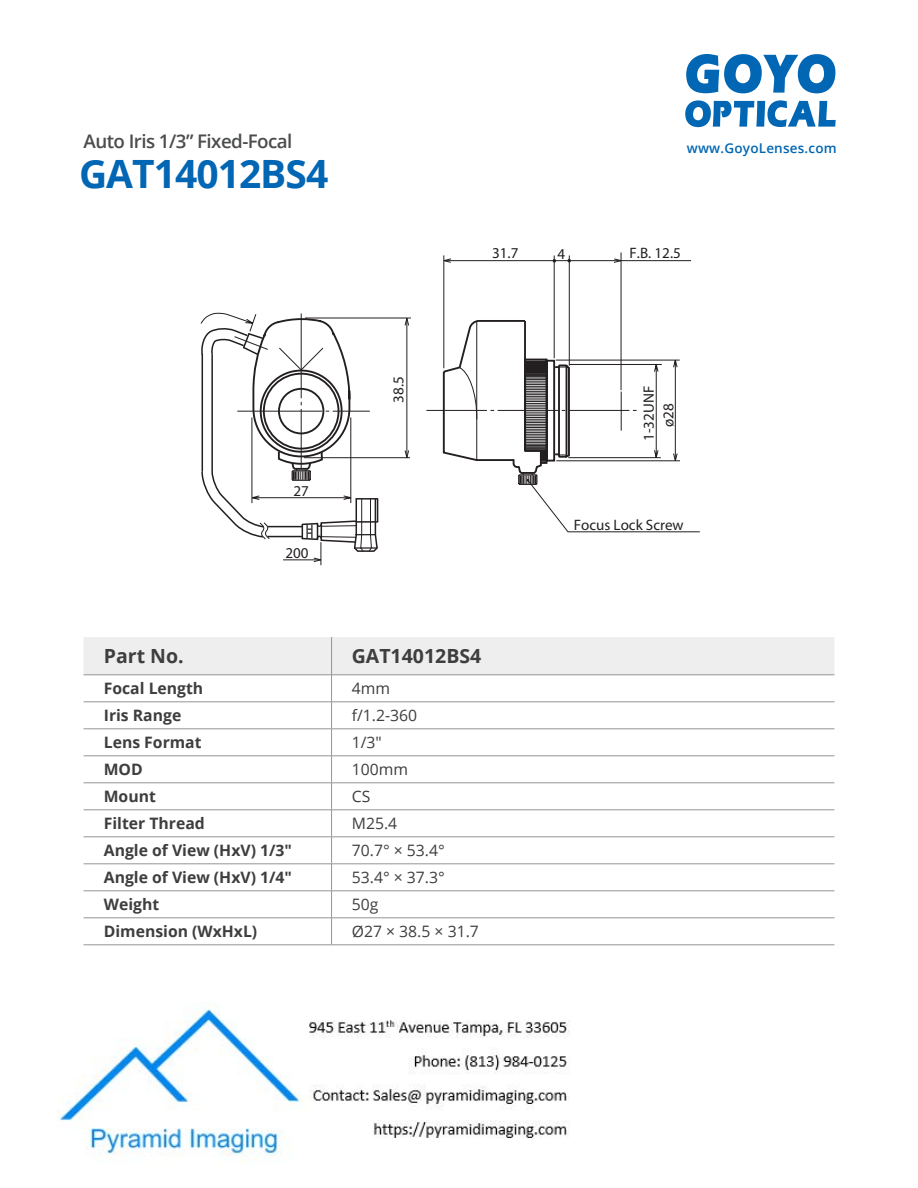
<style>
.page{position:relative;width:918px;height:1188px;background:#fff}
.page>*{position:absolute;margin:0;border:0;box-sizing:border-box;transform-origin:0 0}
.t1{font:700 39px "Open Sans";letter-spacing:-.025em;color:#0166b3}
.t2{font:700 19.5px "Open Sans";color:#3e3e3f}
.t3{font:600 18.75px "Open Sans";letter-spacing:-.03em;color:#4b4c4d}
.t4{font:700 15.75px "Open Sans";color:#3e3e3f}
.t5{font:15.75px "Open Sans";color:#3e3e3f}
.t6{font:15.15px "Helvetica";color:#231f20}
.t7{font:15px/19.8px "Helvetica";color:#231f20;text-align:center}
.t8{font:600 13.5px "Open Sans";letter-spacing:.015em;color:#0166b3}
</style>
<div class="page">
<svg style="left:686px;top:54px;width:149px;height:39px"></svg>
<svg style="left:685px;top:100px;width:151px;height:27px"></svg>
<svg style="left:84px;top:637px;width:750px;height:308px"></svg>
<hr style="left:84px;top:945px;width:248px;height:1px;background:#939598">
<hr style="left:332px;top:945px;width:502px;height:1px;background:#939598">
<hr style="left:621px;top:252px;width:1px;height:138px;background:#231f20">
<svg style="left:200px;top:255px;width:500px;height:310px"></svg>
<img style="left:57px;top:1003px;width:512px;height:161px">
<p class="t3" style="left:84px;top:128px;width:210px">Auto Iris 1/3” Fixed-Focal</p>
<p class="t1" style="left:79px;top:146px;width:251px">GAT14012BS4</p>
<p class="t6" style="left:492px;top:243px;width:28px">31.7</p>
<p class="t8" style="left:687px;top:139px;width:152px">www.GoyoLenses.com</p>
<p class="t6" style="left:558px;top:244px;width:9px">4</p>
<p class="t6" style="left:630px;top:244px;width:53px">F.B. 12.5</p>
<p class="t6" style="left:293px;top:482px;width:17px">27</p>
<p class="t6" style="left:285px;top:543px;width:25px">200</p>
<p class="t7" style="left:388px;top:403px;width:28px;rotate:-90deg">38.5</p>
<p class="t2" style="left:104px;top:642px;width:81px">Part No.</p>
<p class="t2" style="left:352px;top:642px;width:131px">GAT14012BS4</p>
<p class="t4" style="left:104px;top:678px;width:101px">Focal Length</p>
<p class="t5" style="left:352px;top:678px;width:40px">4mm</p>
<p class="t4" style="left:104px;top:704px;width:79px">Iris Range</p>
<p class="t5" style="left:352px;top:705px;width:67px">f/1.2-360</p>
<p class="t4" style="left:104px;top:731px;width:99px">Lens Format</p>
<p class="t5" style="left:352px;top:732px;width:31px">1/3″</p>
<p class="t4" style="left:104px;top:758px;width:41px">MOD</p>
<p class="t5" style="left:352px;top:759px;width:58px">100mm</p>
<p class="t4" style="left:104px;top:785px;width:54px">Mount</p>
<p class="t5" style="left:352px;top:786px;width:20px">CS</p>
<p class="t4" style="left:104px;top:812px;width:103px">Filter Thread</p>
<p class="t5" style="left:352px;top:813px;width:47px">M25.4</p>
<p class="t4" style="left:104px;top:839px;width:190px">Angle of View (HxV) 1/3″</p>
<p class="t5" style="left:352px;top:840px;width:95px">70.7° × 53.4°</p>
<p class="t4" style="left:104px;top:866px;width:190px">Angle of View (HxV) 1/4″</p>
<p class="t5" style="left:352px;top:867px;width:95px">53.4° × 37.3°</p>
<p class="t4" style="left:104px;top:893px;width:57px">Weight</p>
<p class="t5" style="left:352px;top:894px;width:28px">50g</p>
<p class="t4" style="left:104px;top:920px;width:155px">Dimension (WxHxL)</p>
<p class="t5" style="left:352px;top:921px;width:129px">Ø27 × 38.5 × 31.7</p>
<p class="t7" style="left:639px;top:441px;width:56px;rotate:-90deg">1-32UNF ø28</p>
<p class="t6" style="left:574px;top:515px;width:111px">Focus Lock Screw</p>
</div>
